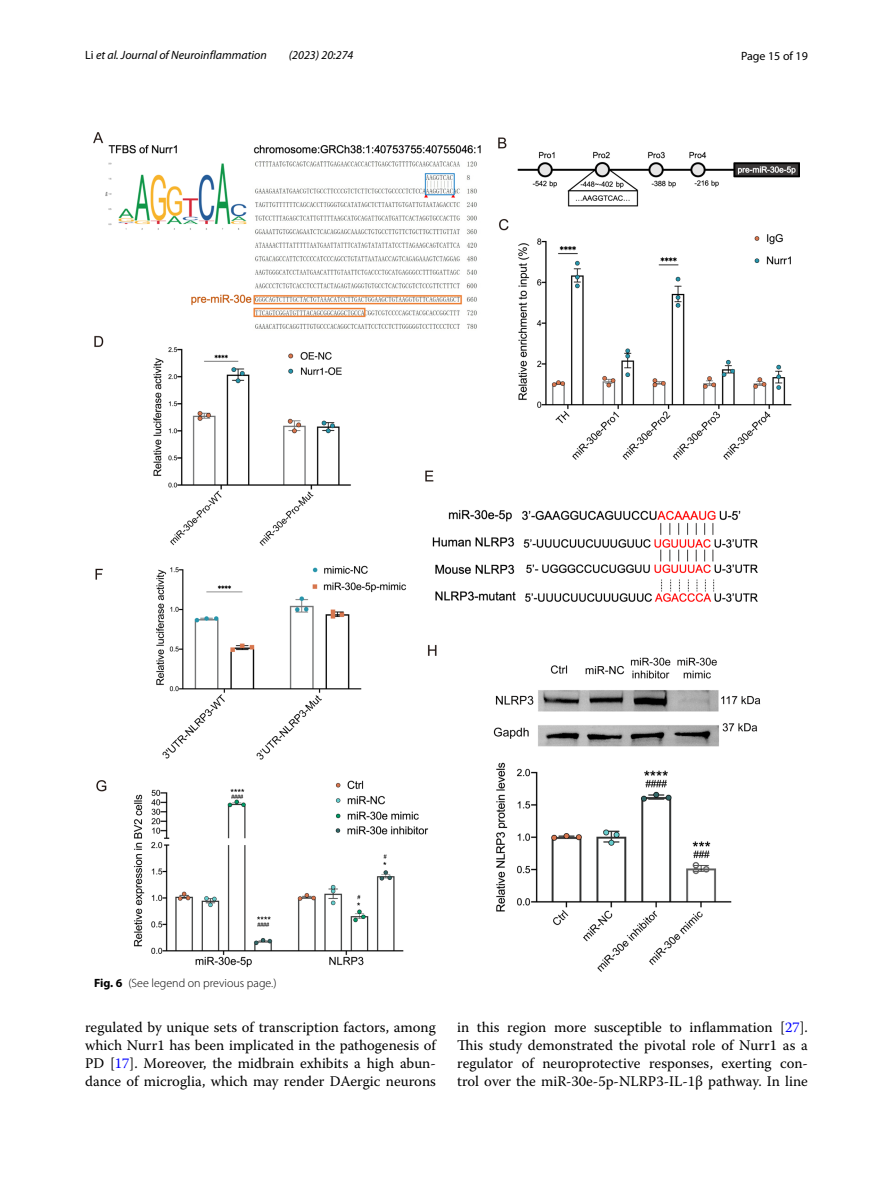
<style>
.page{position:relative;width:893px;height:1187px;background:#fff}
.page>*{position:absolute;margin:0;border:0;box-sizing:border-box;transform-origin:0 0}
.t1{font:14.7px/18px "Warnock Pro";color:#000;text-align:justify}
.t2{font:italic 12px "Myriad Pro";color:#000}
.t3{font:300 12px "Myriad Pro";color:#000}
.t4{font:12px "Myriad Pro";color:#000}
.s1{font-style:normal}
.s2{font-weight:700}
.s3{color:#00f}
</style>
<div class="page">
<img style="left:94px;top:133px;width:705px;height:838px">
<p class="t2" style="left:85px;top:48px;width:183px"><span class="s1">Li</span> et al. Journal of Neuroinflammation</p>
<p class="t2" style="left:289px;top:48px;width:66px">(2023) 20:274</p>
<p class="t4" style="left:741px;top:48px;width:68px">Page 15 of 19</p>
<p class="t3" style="left:94px;top:976px;width:184px"><span class="s2">Fig. 6</span> (See legend on previous page.)</p>
<p class="t1" style="left:85px;top:1017px;width:352px">regulated by unique sets of transcription factors, among which Nurr1 has been implicated in the pathogenesis of PD [<span class="s3">17</span>]. Moreover, the midbrain exhibits a high abun&shy;dance of microglia, which may render DAergic neurons</p>
<p class="t1" style="left:457px;top:1017px;width:352px">in this region more susceptible to inflammation [<span class="s3">27</span>].<br>This study demonstrated the pivotal role of Nurr1 as a regulator of neuroprotective responses, exerting con&shy;trol over the miR-30e-5p-NLRP3-IL-1β pathway. In line</p>
</div>
